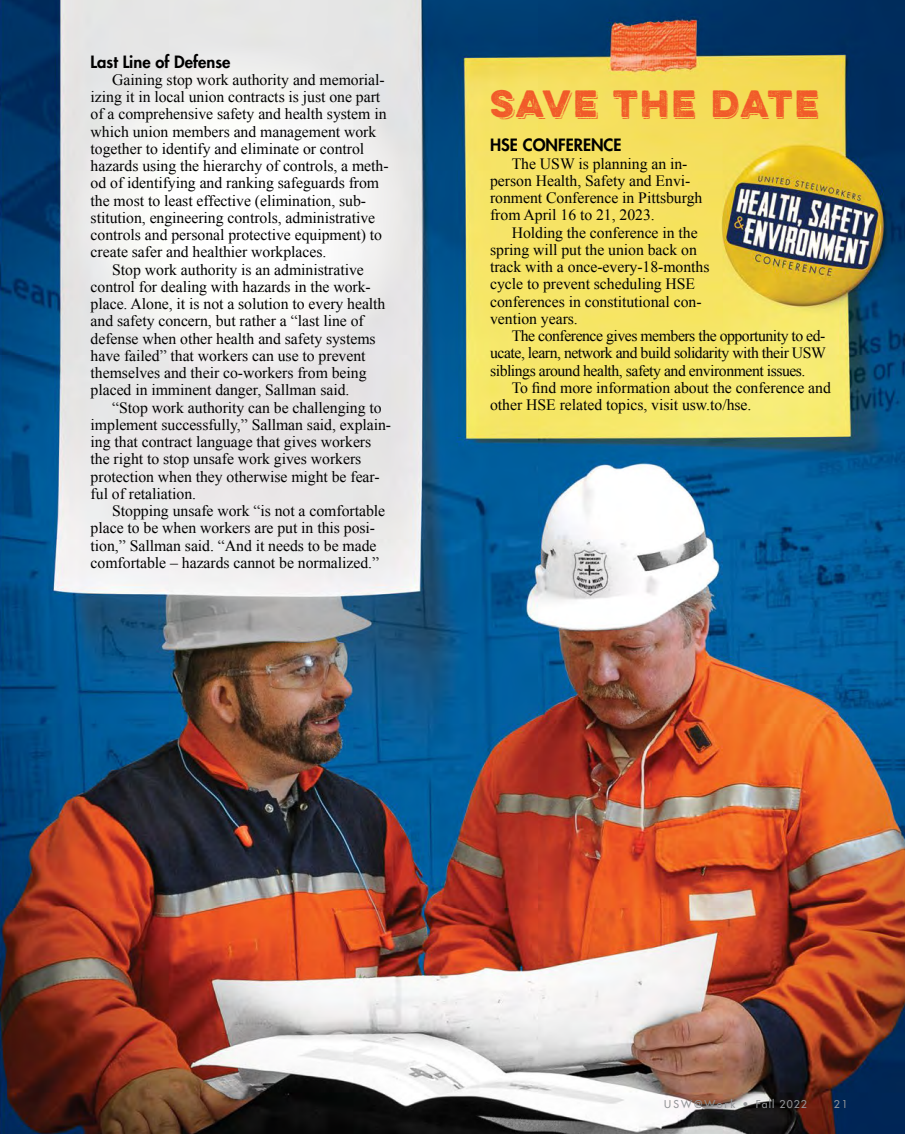
<style>
.page{position:relative;width:905px;height:1134px;background:#fff}
.page>*{position:absolute;margin:0;border:0;box-sizing:border-box;transform-origin:0 0}
.t1{font:700 34.05px "Eveleth";letter-spacing:.05em;color:#f15a29}
.t2{font:800 16.5px "Futura Std";color:#000}
.t3{font:15.75px/17.2px "Times New Roman";letter-spacing:-.005em;color:#000}
.t4{font:500 10.5px "Futura Std";letter-spacing:.1em;color:#939598}
.t5{font:500 10.5px "Futura Std";letter-spacing:.12em;color:#939598}
.s1{font-weight:400}
</style>
<div class="page">
<img style="left:0;top:0;width:904px;height:1134px">
<p class="t2" style="left:91px;top:51px;width:141px">Last Line of Defense</p>
<p class="t3" style="left:112px;top:71px;width:274px">Gaining stop work authority and memorial-</p>
<p class="t3" style="left:91px;top:88px;width:291px">izing it in local union contracts is just one part</p>
<p class="t3" style="left:91px;top:105px;width:297px">of a comprehensive safety and health system in</p>
<p class="t3" style="left:91px;top:122px;width:287px">which union members and management work</p>
<p class="t3" style="left:91px;top:140px;width:275px">together to identify and eliminate or control</p>
<p class="t3" style="left:91px;top:157px;width:299px">hazards using the hierarchy of controls, a meth-</p>
<p class="t3" style="left:91px;top:174px;width:290px">od of identifying and ranking safeguards from</p>
<p class="t3" style="left:91px;top:191px;width:277px">the most to least effective (elimination, sub-</p>
<p class="t3" style="left:91px;top:209px;width:286px">stitution, engineering controls, administrative</p>
<p class="t3" style="left:91px;top:226px;width:293px">controls and personal protective equipment) to</p>
<p class="t3" style="left:91px;top:243px;width:237px">create safer and healthier workplaces.</p>
<p class="t3" style="left:112px;top:260px;width:253px">Stop work authority is an administrative</p>
<p class="t3" style="left:91px;top:278px;width:282px">control for dealing with hazards in the work-</p>
<p class="t3" style="left:91px;top:295px;width:296px">place. Alone, it is not a solution to every health</p>
<p class="t3" style="left:91px;top:312px;width:274px">and safety concern, but rather a “last line of</p>
<p class="t3" style="left:91px;top:329px;width:286px">defense when other health and safety systems</p>
<p class="t3" style="left:91px;top:347px;width:276px">have failed” that workers can use to prevent</p>
<p class="t3" style="left:91px;top:364px;width:277px">themselves and their co-workers from being</p>
<p class="t3" style="left:91px;top:381px;width:260px">placed in imminent danger, Sallman said.</p>
<p class="t3" style="left:112px;top:398px;width:271px">“Stop work authority can be challenging to</p>
<p class="t3" style="left:91px;top:416px;width:302px">implement successfully,” Sallman said, explain-</p>
<p class="t3" style="left:91px;top:433px;width:282px">ing that contract language that gives workers</p>
<p class="t3" style="left:91px;top:450px;width:272px">the right to stop unsafe work gives workers</p>
<p class="t3" style="left:91px;top:467px;width:290px">protection when they otherwise might be fear-</p>
<p class="t3" style="left:91px;top:485px;width:107px">ful of retaliation.</p>
<p class="t3" style="left:112px;top:502px;width:274px">Stopping unsafe work “is not a comfortable</p>
<p class="t3" style="left:91px;top:519px;width:286px">place to be when workers are put in this posi-</p>
<p class="t3" style="left:91px;top:536px;width:287px">tion,” Sallman said. “And it needs to be made</p>
<p class="t3" style="left:91px;top:554px;width:290px">comfortable – hazards cannot be normalized.”</p>
<h1 class="t1" style="left:490px;top:77px;width:109px">SAVE</h1>
<h1 class="t1" style="left:613px;top:77px;width:207px"><span class="s1">THE</span> DATE</h1>
<p class="t2" style="left:490px;top:135px;width:133px">HSE CONFERENCE</p>
<p class="t3" style="left:490px;top:155px;width:214px;text-indent:22px">The USW is planning an in&shy;person Health, Safety and Envi&shy;ronment Conference in Pittsburgh from April 16 to 21, 2023.</p>
<p class="t3" style="left:490px;top:224px;width:221px;text-indent:22px">Holding the conference in the spring will put the union back on track with a once-every-18-months cycle to prevent scheduling HSE conferences in constitutional con&shy;vention years.</p>
<p class="t3" style="left:490px;top:327px;width:337px;text-align:justify;text-indent:22px">The conference gives members the opportunity to ed&shy;ucate, learn, network and build solidarity with their USW siblings around health, safety and environment issues.</p>
<p class="t3" style="left:490px;top:379px;width:342px;text-indent:22px">To find more information about the conference and other HSE related topics, visit usw.to/hse.</p>
<p class="t4" style="left:664px;top:1098px;width:144px">USW@Work • Fall 2022</p>
<p class="t5" style="left:833px;top:1098px;width:16px">21</p>
</div>
